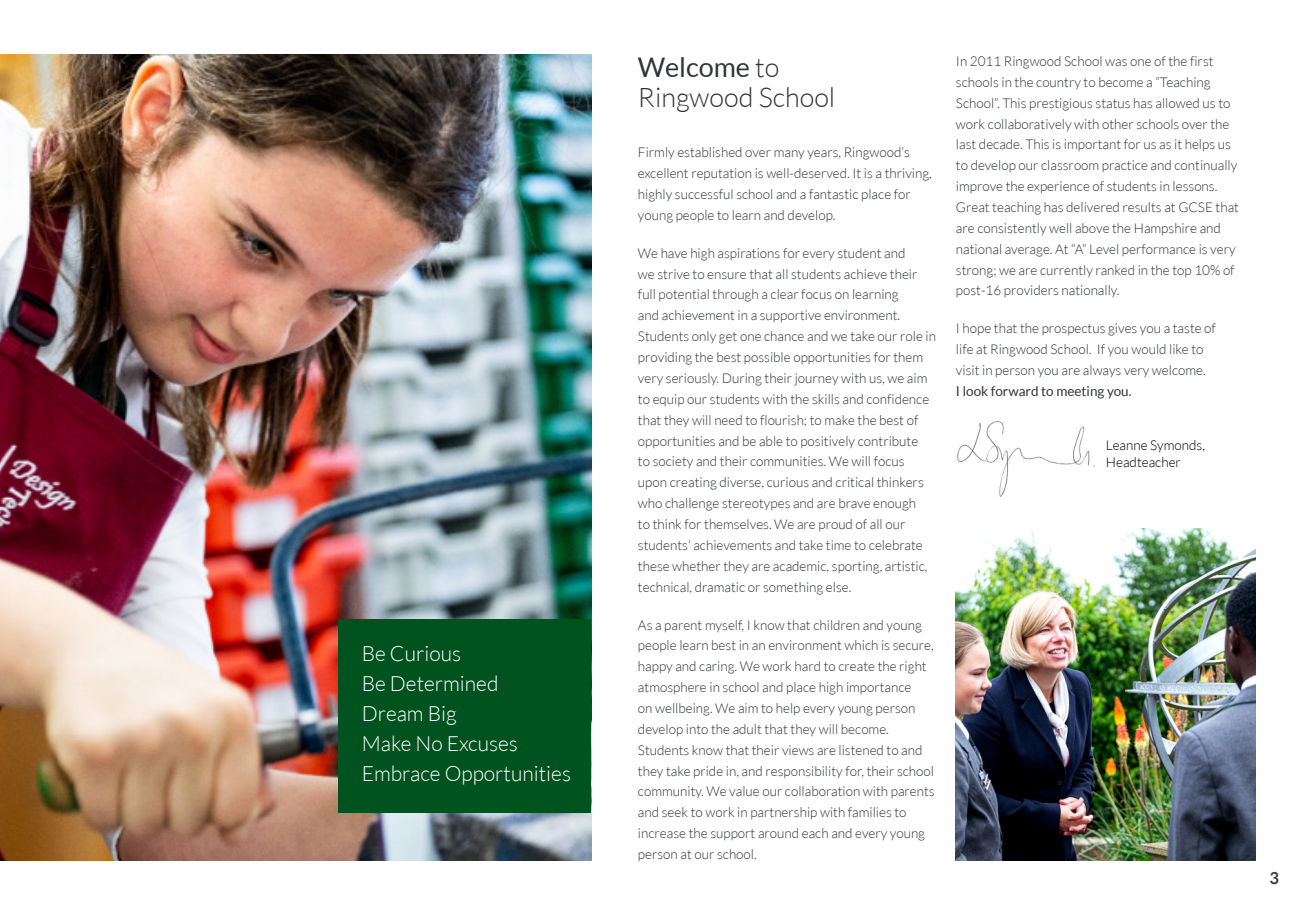
<style>
.page{position:relative;width:1310px;height:915px;background:#fff}
.page>*{position:absolute;margin:0;border:0;box-sizing:border-box;transform-origin:0 0}
.t1{font:300 27px/30px "Lato";color:#323437}
.t2{font:300 21px "Lato";color:#fff}
.t3{font:700 16.5px "Lato";color:#3e3e3f}
.t4{font:300 13.5px/20.9px "Lato";color:#323437}
.t5{font:300 13.5px "Lato";color:#000}
.s1{font-weight:400}
</style>
<div class="page">
<img style="left:0;top:54px;width:591px;height:806px">
<div style="left:338px;top:618px;width:253px;height:194px;background:#00531e"></div>
<img style="left:957px;top:421px;width:138px;height:76px">
<img style="left:956px;top:528px;width:300px;height:332px">
<p class="t2" style="left:362px;top:642px;width:101px">Be Curious</p>
<p class="t2" style="left:362px;top:672px;width:138px">Be Determined</p>
<p class="t2" style="left:362px;top:702px;width:97px">Dream Big</p>
<p class="t2" style="left:362px;top:732px;width:158px">Make No Excuses</p>
<p class="t2" style="left:362px;top:762px;width:211px">Embrace Opportunities</p>
<p class="t1" style="left:638px;top:52px;width:199px"><span class="s1">Welcome</span> to<br>Ringwood School</p>
<p class="t4" style="left:638px;top:142px;width:295px">Firmly established over many years, Ringwood’s excellent reputation is well-deserved. It is a thriving, highly successful school and a fantastic place for young people to learn and develop.</p>
<p class="t4" style="left:638px;top:242px;width:300px">We have high aspirations for every student and<br>we strive to ensure that all students achieve their full potential through a clear focus on learning<br>and achievement in a supportive environment.<br>Students only get one chance and we take our role in providing the best possible opportunities for them very seriously. During their journey with us, we aim to equip our students with the skills and confidence that they will need to flourish; to make the best of opportunities and be able to positively contribute<br>to society and their communities. We will focus upon creating diverse, curious and critical thinkers who challenge stereotypes and are brave enough<br>to think for themselves. We are proud of all our students’ achievements and take time to celebrate these whether they are academic, sporting, artistic, technical, dramatic or something else.</p>
<p class="t4" style="left:638px;top:614px;width:298px">As a parent myself, I know that children and young people learn best in an environment which is secure, happy and caring. We work hard to create the right atmosphere in school and place high importance<br>on wellbeing. We aim to help every young person develop into the adult that they will become.<br>Students know that their views are listened to and they take pride in, and responsibility for, their school community. We value our collaboration with parents and seek to work in partnership with families to increase the support around each and every young person at our school.</p>
<p class="t4" style="left:956px;top:51px;width:284px">In 2011 Ringwood School was one of the first schools in the country to become a “Teaching School”. This prestigious status has allowed us to work collaboratively with other schools over the last decade. This is important for us as it helps us to develop our classroom practice and continually improve the experience of students in lessons.<br>Great teaching has delivered results at GCSE that are consistently well above the Hampshire and national average. At “A” Level performance is very strong; we are currently ranked in the top 10% of post-16 providers nationally.</p>
<p class="t4" style="left:956px;top:318px;width:261px">I hope that the prospectus gives you a taste of life at Ringwood School. If you would like to visit in person you are always very welcome.<br><span class="s1">I look forward to meeting you.</span></p>
<p class="t5" style="left:1106px;top:438px;width:101px">Leanne Symonds,</p>
<p class="t5" style="left:1106px;top:454px;width:77px">Headteacher</p>
<p class="t3" style="left:1269px;top:868px;width:11px">3</p>
</div>
